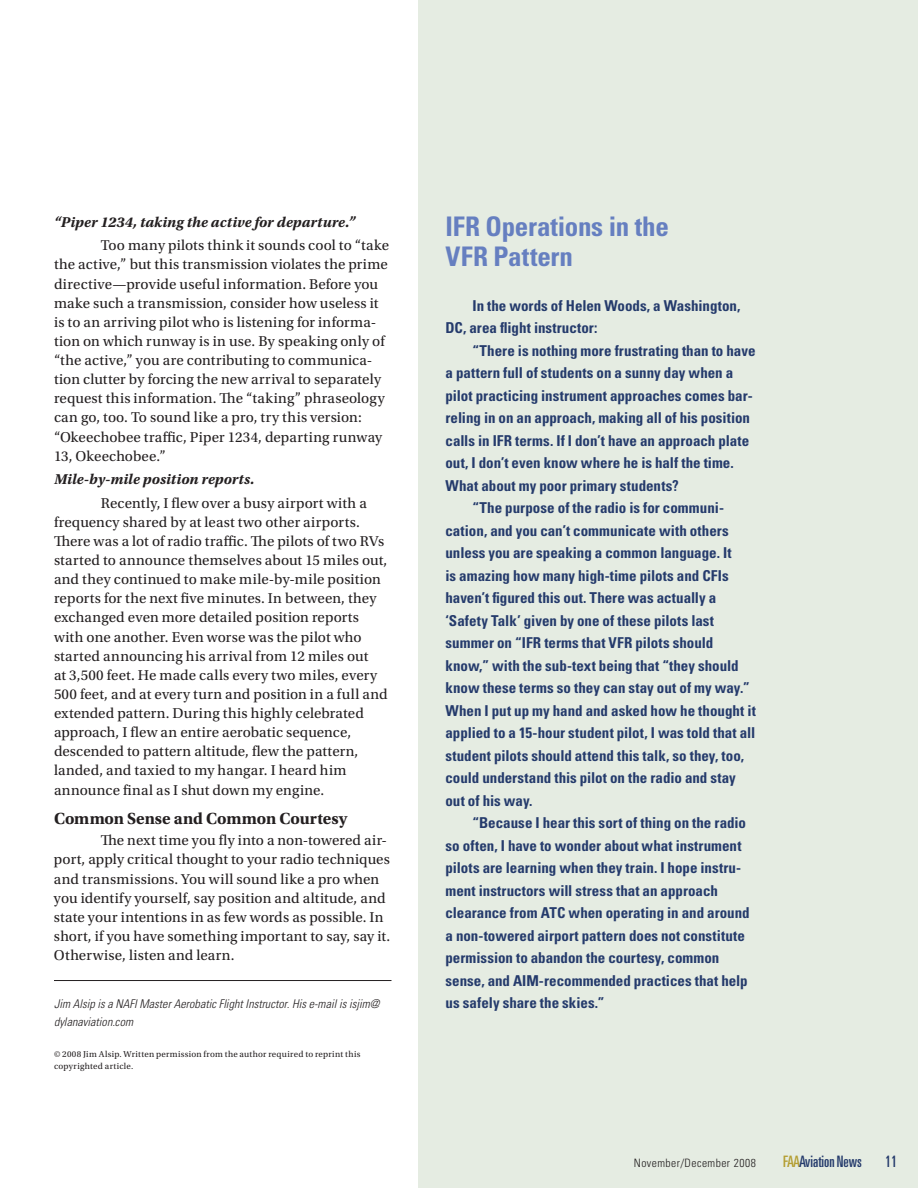
<style>
.page{position:relative;width:918px;height:1188px;background:#fff}
.page>*{position:absolute;margin:0;border:0;box-sizing:border-box;transform-origin:0 0}
.sidebar{font:700 condensed 27px/30px "Univers LT Std";letter-spacing:-.005em;color:#667fc0}
.subhead_2{font:700 16.8px "Utopia Std";color:#231f20}
.t1{font:ultra-condensed 15.75px "Univers LT Std";color:#253b6c}
.text{font:15px/19.2px "Utopia Std";letter-spacing:.01em;color:#231f20}
.sidebar-2{font:700 condensed 15px/22.5px "Univers LT Std";color:#253b6c}
.text-2{font:italic 700 15px "Utopia Std";letter-spacing:.005em;color:#231f20}
.end_of_article_text{font:italic 300 condensed 12px/18px "Univers LT Std";letter-spacing:.005em;color:#231f20}
.t2{font:300 condensed 11.55px "Univers LT Std";letter-spacing:.04em;color:#231f20}
.text-3{font:9px/12px "Utopia Std";letter-spacing:.03em;color:#231f20}
.s1{color:#b49e32}
</style>
<div class="page">
<div style="left:418px;top:0;width:500px;height:1188px;background:#e5ece2"></div>
<hr style="left:54px;top:980px;width:338px;height:1px;background:#231f20">
<p class="text-2" style="left:54px;top:213px;width:303px">“Piper 1234, taking the active for departure.”</p>
<p class="text" style="left:54px;top:236px;width:337px;text-indent:47px">Too many pilots think it sounds cool to “take the active,” but this transmission violates the prime directive—provide useful information. Before you make such a transmission, consider how useless it is to an arriving pilot who is listening for informa&shy;tion on which runway is in use. By speaking only of “the active,” you are contributing to communica&shy;tion clutter by forcing the new arrival to separately request this information. The “taking” phraseology can go, too. To sound like a pro, try this version: “Okeechobee traffic, Piper 1234, departing runway 13, Okeechobee.”</p>
<p class="text-2" style="left:54px;top:471px;width:202px">Mile-by-mile position reports.</p>
<p class="text" style="left:54px;top:494px;width:335px;text-indent:47px">Recently, I flew over a busy airport with a frequency shared by at least two other airports.<br>There was a lot of radio traffic. The pilots of two RVs started to announce themselves about 15 miles out, and they continued to make mile-by-mile position reports for the next five minutes. In between, they exchanged even more detailed position reports with one another. Even worse was the pilot who started announcing his arrival from 12 miles out<br>at 3,500 feet. He made calls every two miles, every 500 feet, and at every turn and position in a full and extended pattern. During this highly celebrated approach, I flew an entire aerobatic sequence, descended to pattern altitude, flew the pattern, landed, and taxied to my hangar. I heard him announce final as I shut down my engine.</p>
<p class="subhead_2" style="left:54px;top:809px;width:295px">Common Sense and Common Courtesy</p>
<p class="text" style="left:54px;top:831px;width:338px;text-indent:47px">The next time you fly into a non-towered air&shy;port, apply critical thought to your radio techniques and transmissions. You will sound like a pro when you identify yourself, say position and altitude, and state your intentions in as few words as possible. In short, if you have something important to say, say it.<br>Otherwise, listen and learn.</p>
<p class="end_of_article_text" style="left:54px;top:995px;width:327px">Jim Alsip is a NAFI Master Aerobatic Flight Instructor. His e-mail is isjim@ dylanaviation.com</p>
<p class="text-3" style="left:54px;top:1048px;width:308px">© 2008 Jim Alsip. Written permission from the author required to reprint this copyrighted article.</p>
<p class="sidebar" style="left:446px;top:211px;width:225px">IFR Operations in the<br>VFR Pattern</p>
<p class="sidebar-2" style="left:446px;top:294px;width:296px;text-indent:27px">In the words of Helen Woods, a Washington,<br>DC, area flight instructor:</p>
<p class="sidebar-2" style="left:446px;top:339px;width:312px;text-indent:27px">“There is nothing more frustrating than to have a pattern full of students on a sunny day when a pilot practicing instrument approaches comes bar&shy;reling in on an approach, making all of his position calls in IFR terms. If I don’t have an approach plate out, I don’t even know where he is half the time.<br>What about my poor primary students?</p>
<p class="sidebar-2" style="left:445px;top:496px;width:312px;text-indent:27px">“The purpose of the radio is for communi&shy;cation, and you can’t communicate with others unless you are speaking a common language. It<br>is amazing how many high-time pilots and CFIs haven’t figured this out. There was actually a ‘Safety Talk’ given by one of these pilots last summer on “IFR terms that VFR pilots should know,” with the sub-text being that “they should know these terms so they can stay out of my way.” When I put up my hand and asked how he thought it applied to a 15-hour student pilot, I was told that all student pilots should attend this talk, so they, too, could understand this pilot on the radio and stay out of his way.</p>
<p class="sidebar-2" style="left:446px;top:811px;width:306px;text-indent:27px">“Because I hear this sort of thing on the radio so often, I have to wonder about what instrument pilots are learning when they train. I hope instru&shy;ment instructors will stress that an approach clearance from ATC when operating in and around a non-towered airport pattern does not constitute permission to abandon the courtesy, common sense, and AIM-recommended practices that help us safely share the skies.”</p>
<p class="t2" style="left:634px;top:1156px;width:124px">November/December 2008</p>
<p class="t1" style="left:783px;top:1152px;width:80px"><span class="s1">FAA</span>Aviation News</p>
<p class="t1" style="left:885px;top:1152px;width:13px">11</p>
</div>
